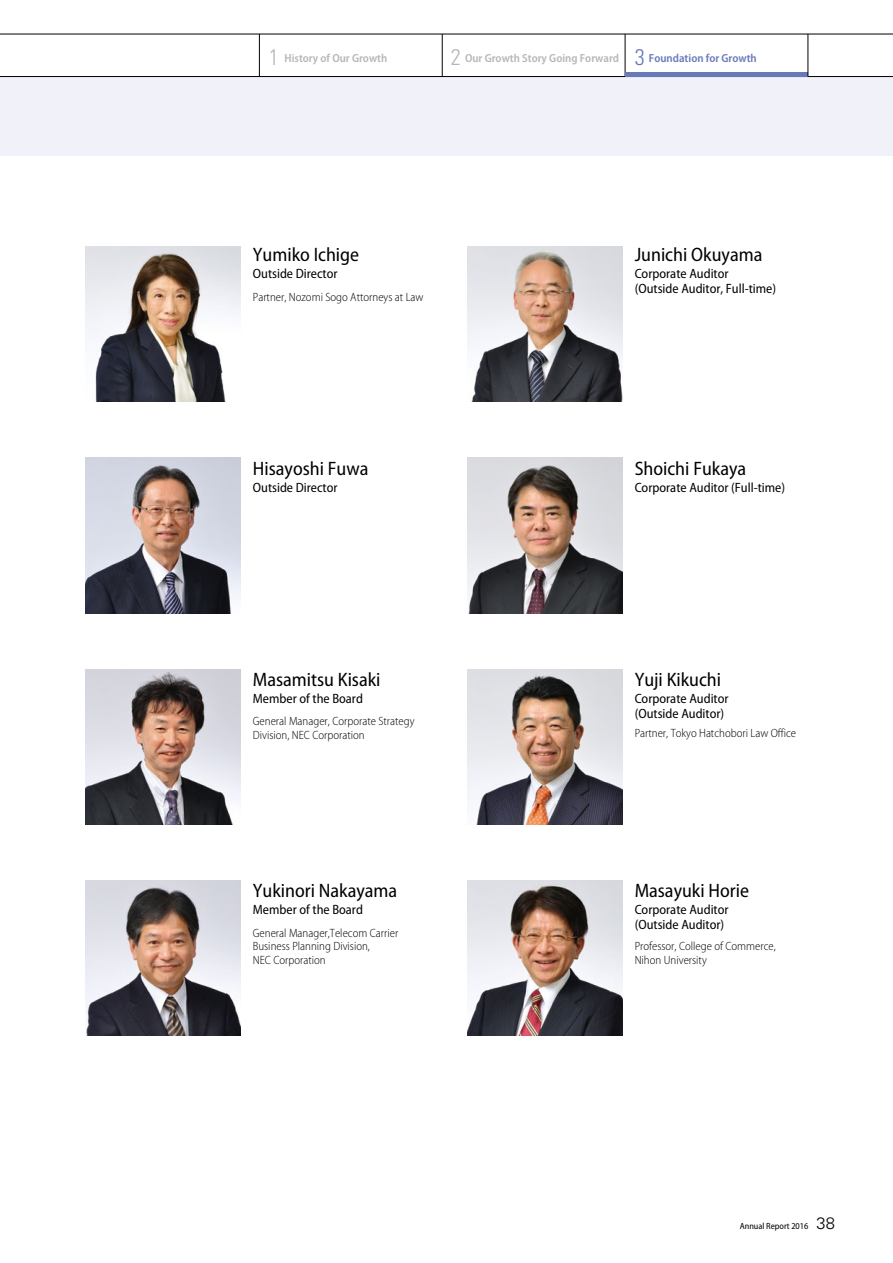
<style>
.page{position:relative;width:893px;height:1263px;background:#fff}
.page>*{position:absolute;margin:0;border:0;box-sizing:border-box;transform-origin:0 0}
.t1{font:semi-condensed 19.5px "Myriad Pro";color:#000}
.t2{font:semi-condensed 13.5px/15px "Myriad Pro";color:#000}
.t3{font:300 semi-condensed 12px/13.5px "Myriad Pro";color:#000}
.t4{font:600 semi-condensed 11.7px "Myriad Pro";color:#b5b6b6}
.t5{font:semi-condensed 9px "Myriad Pro";color:#000}
.s1{font-family:"Univers LT Std";font-weight:300;font-stretch:condensed;font-size:22.5px}
.s2{font-family:"Univers LT Std";font-weight:300;font-stretch:condensed;font-size:22.5px;color:#6879ba}
.s3{color:#6879ba}
.s4{font-family:"Univers LT Std";font-weight:300;font-stretch:normal;font-size:16.5px}
</style>
<div class="page">
<img style="left:85px;top:247px;width:155px;height:155px">
<img style="left:468px;top:247px;width:155px;height:155px">
<img style="left:468px;top:458px;width:155px;height:155px">
<img style="left:468px;top:669px;width:155px;height:155px">
<img style="left:468px;top:880px;width:155px;height:155px">
<img style="left:85px;top:458px;width:155px;height:155px">
<img style="left:85px;top:669px;width:155px;height:155px">
<img style="left:85px;top:880px;width:155px;height:155px">
<div style="left:0;top:77px;width:893px;height:79px;background:#f1f2f9"></div>
<hr style="left:0;top:76px;width:893px;height:1px;background:#000">
<hr style="left:0;top:34px;width:893px;height:1px;background:#000">
<hr style="left:442px;top:34px;width:1px;height:43px;background:#000">
<hr style="left:625px;top:34px;width:1px;height:43px;background:#000">
<hr style="left:259px;top:34px;width:1px;height:43px;background:#000">
<div style="left:625px;top:72px;width:183px;height:5px;background:#6879ba"></div>
<hr style="left:808px;top:34px;width:1px;height:43px;background:#000">
<p class="t4" style="left:269px;top:51px;width:120px"><span class="s1">1</span> History of Our Growth</p>
<p class="t4" style="left:451px;top:51px;width:308px"><span class="s1">2</span> Our Growth Story Going Forward <span class="s2">3</span> <span class="s3">Foundation for Growth</span></p>
<h1 class="t1" style="left:253px;top:244px;width:108px">Yumiko Ichige</h1>
<h1 class="t1" style="left:635px;top:244px;width:129px">Junichi Okuyama</h1>
<p class="t2" style="left:253px;top:266px;width:86px">Outside Director</p>
<p class="t3" style="left:253px;top:290px;width:172px">Partner, Nozomi Sogo Attorneys at Law</p>
<p class="t2" style="left:635px;top:266px;width:143px">Corporate Auditor<br>(Outside Auditor, Full-time)</p>
<h1 class="t1" style="left:253px;top:458px;width:117px">Hisayoshi Fuwa</h1>
<h1 class="t1" style="left:635px;top:458px;width:113px">Shoichi Fukaya</h1>
<p class="t2" style="left:253px;top:480px;width:86px">Outside Director</p>
<p class="t2" style="left:635px;top:480px;width:152px">Corporate Auditor (Full-time)</p>
<h1 class="t1" style="left:253px;top:669px;width:129px">Masamitsu Kisaki</h1>
<h1 class="t1" style="left:635px;top:669px;width:88px">Yuji Kikuchi</h1>
<p class="t2" style="left:253px;top:691px;width:112px">Member of the Board</p>
<p class="t3" style="left:253px;top:715px;width:163px">General Manager, Corporate Strategy<br>Division, NEC Corporation</p>
<p class="t2" style="left:635px;top:691px;width:95px">Corporate Auditor (Outside Auditor)</p>
<p class="t3" style="left:635px;top:727px;width:163px">Partner, Tokyo Hatchobori Law Office</p>
<h1 class="t1" style="left:253px;top:880px;width:146px">Yukinori Nakayama</h1>
<h1 class="t1" style="left:635px;top:880px;width:116px">Masayuki Horie</h1>
<p class="t2" style="left:253px;top:902px;width:112px">Member of the Board</p>
<p class="t3" style="left:253px;top:926px;width:147px">General Manager,Telecom Carrier<br>Business Planning Division,<br>NEC Corporation</p>
<p class="t2" style="left:635px;top:902px;width:95px">Corporate Auditor (Outside Auditor)</p>
<p class="t3" style="left:635px;top:939px;width:143px">Professor, College of Commerce,<br>Nihon University</p>
<p class="t5" style="left:740px;top:1221px;width:97px">Annual Report 2016 <span class="s4">38</span></p>
</div>
